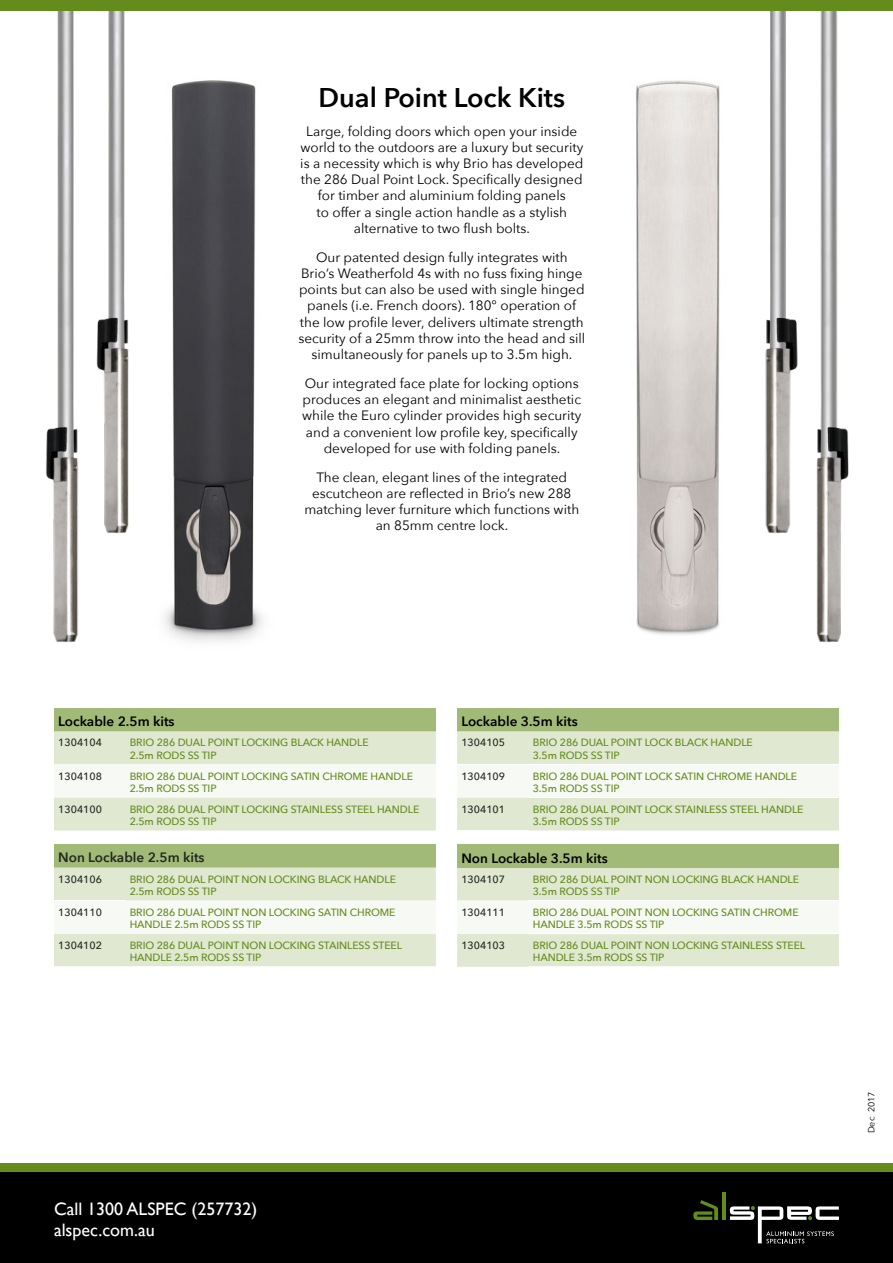
<style>
.page{position:relative;width:893px;height:1263px;background:#fff}
.page>*{position:absolute;margin:0;border:0;box-sizing:border-box;transform-origin:0 0}
.t1{font:600 27px "Avenir Next";color:#000}
.t2{font:18px/20.9px "Gill Sans";color:#fff}
.t3{font:13.5px/16.2px "Avenir Next";color:#000;text-align:center}
.t4{font:600 13.5px "Avenir Next";color:#000}
.t5{font:600 13.5px "Avenir Next";color:#222721}
.t6{font:500 10.5px/12.6px "Avenir Next";letter-spacing:-.01em;color:#638c1c}
.t7{font:500 10.5px "Avenir Next";color:#222721}
.t8{font:9px "Avenir Next";color:#000}
</style>
<div class="page">
<img style="left:211px;top:557px;width:52px;height:85px">
<img style="left:636px;top:557px;width:47px;height:78px">
<img style="left:636px;top:80px;width:47px;height:477px">
<img style="left:683px;top:11px;width:166px;height:632px">
<img style="left:211px;top:80px;width:45px;height:477px">
<img style="left:46px;top:11px;width:165px;height:632px">
<div style="left:0;top:0;width:893px;height:11px;background:#638c1c"></div>
<div style="left:54px;top:708px;width:382px;height:23px;background:#a1ba77"></div>
<svg style="left:54px;top:731px;width:382px;height:99px"></svg>
<div style="left:54px;top:844px;width:382px;height:23px;background:#a1ba77"></div>
<svg style="left:54px;top:867px;width:382px;height:99px"></svg>
<hr style="left:54px;top:900px;width:71px;height:1px;background:#fff">
<div style="left:457px;top:708px;width:382px;height:23px;background:#a1ba77"></div>
<svg style="left:457px;top:731px;width:382px;height:99px"></svg>
<hr style="left:529px;top:797px;width:310px;height:1px;background:#fff">
<hr style="left:457px;top:764px;width:72px;height:1px;background:#fff">
<hr style="left:529px;top:764px;width:310px;height:1px;background:#fff">
<div style="left:457px;top:844px;width:382px;height:24px;background:#a1ba77"></div>
<svg style="left:457px;top:868px;width:382px;height:99px"></svg>
<hr style="left:529px;top:900px;width:310px;height:1px;background:#fff">
<hr style="left:529px;top:933px;width:310px;height:1px;background:#fff">
<hr style="left:529px;top:966px;width:310px;height:1px;background:#fff">
<div style="left:0;top:1164px;width:893px;height:99px;background:#000"></div>
<hr style="left:722px;top:1193px;width:4px;height:27px;background:#638c1c">
<svg style="left:693px;top:1200px;width:25px;height:20px"></svg>
<svg style="left:730px;top:1206px;width:109px;height:37px"></svg>
<div style="left:0;top:1164px;width:893px;height:8px;background:#638c1c"></div>
<h1 class="t1" style="left:318px;top:75px;width:248px">Dual Point Lock Kits</h1>
<p class="t3" style="left:300px;top:122px;width:285px">Large, folding doors which open your inside world to the outdoors are a luxury but security is a necessity which is why Brio has developed the 286 Dual Point Lock. Specifically designed for timber and aluminium folding panels<br>to offer a single action handle as a stylish alternative to two flush bolts.</p>
<p class="t3" style="left:298px;top:248px;width:288px">Our patented design fully integrates with Brio’s Weatherfold 4s with no fuss fixing hinge points but can also be used with single hinged panels (i.e. French doors). 180° operation of the low profile lever, delivers ultimate strength security of a 25mm throw into the head and sill simultaneously for panels up to 3.5m high.</p>
<p class="t3" style="left:302px;top:374px;width:281px">Our integrated face plate for locking options produces an elegant and minimalist aesthetic while the Euro cylinder provides high security and a convenient low profile key, specifically developed for use with folding panels.</p>
<p class="t3" style="left:304px;top:468px;width:276px">The clean, elegant lines of the integrated escutcheon are reflected in Brio’s new 288 matching lever furniture which functions with an 85mm centre lock.</p>
<p class="t4" style="left:58px;top:710px;width:118px">Lockable 2.5m kits</p>
<p class="t7" style="left:58px;top:734px;width:45px">1304104</p>
<p class="t6" style="left:130px;top:736px;width:241px">BRIO 286 DUAL POINT LOCKING BLACK HANDLE<br>2.5m RODS SS TIP</p>
<p class="t7" style="left:58px;top:767px;width:45px">1304108</p>
<p class="t6" style="left:130px;top:769px;width:285px">BRIO 286 DUAL POINT LOCKING SATIN CHROME HANDLE<br>2.5m RODS SS TIP</p>
<p class="t7" style="left:58px;top:800px;width:45px">1304100</p>
<p class="t6" style="left:130px;top:802px;width:291px">BRIO 286 DUAL POINT LOCKING STAINLESS STEEL HANDLE<br>2.5m RODS SS TIP</p>
<p class="t5" style="left:58px;top:846px;width:148px">Non Lockable 2.5m kits</p>
<p class="t7" style="left:58px;top:870px;width:45px">1304106</p>
<p class="t6" style="left:130px;top:872px;width:268px">BRIO 286 DUAL POINT NON LOCKING BLACK HANDLE<br>2.5m RODS SS TIP</p>
<p class="t7" style="left:58px;top:903px;width:45px">1304110</p>
<p class="t6" style="left:130px;top:905px;width:267px">BRIO 286 DUAL POINT NON LOCKING SATIN CHROME<br>HANDLE 2.5m RODS SS TIP</p>
<p class="t7" style="left:58px;top:936px;width:45px">1304102</p>
<p class="t6" style="left:130px;top:938px;width:274px">BRIO 286 DUAL POINT NON LOCKING STAINLESS STEEL<br>HANDLE 2.5m RODS SS TIP</p>
<p class="t4" style="left:461px;top:710px;width:118px">Lockable 3.5m kits</p>
<p class="t7" style="left:461px;top:734px;width:45px">1304105</p>
<p class="t6" style="left:533px;top:736px;width:222px">BRIO 286 DUAL POINT LOCK BLACK HANDLE<br>3.5m RODS SS TIP</p>
<p class="t7" style="left:461px;top:767px;width:45px">1304109</p>
<p class="t6" style="left:533px;top:769px;width:266px">BRIO 286 DUAL POINT LOCK SATIN CHROME HANDLE<br>3.5m RODS SS TIP</p>
<p class="t7" style="left:461px;top:800px;width:45px">1304101</p>
<p class="t6" style="left:533px;top:802px;width:272px">BRIO 286 DUAL POINT LOCK STAINLESS STEEL HANDLE<br>3.5m RODS SS TIP</p>
<p class="t4" style="left:461px;top:846px;width:148px">Non Lockable 3.5m kits</p>
<p class="t7" style="left:461px;top:870px;width:45px">1304107</p>
<p class="t6" style="left:533px;top:872px;width:268px">BRIO 286 DUAL POINT NON LOCKING BLACK HANDLE<br>3.5m RODS SS TIP</p>
<p class="t7" style="left:461px;top:903px;width:45px">1304111</p>
<p class="t6" style="left:533px;top:905px;width:267px">BRIO 286 DUAL POINT NON LOCKING SATIN CHROME<br>HANDLE 3.5m RODS SS TIP</p>
<p class="t7" style="left:461px;top:936px;width:45px">1304103</p>
<p class="t6" style="left:533px;top:938px;width:274px">BRIO 286 DUAL POINT NON LOCKING STAINLESS STEEL<br>HANDLE 3.5m RODS SS TIP</p>
<h2 class="t2" style="left:54px;top:1198px;width:205px">Call 1300 ALSPEC (257732) alspec.com.au</h2>
<p class="t8" style="left:864px;top:1133px;width:43px;rotate:-90deg">Dec 2017</p>
</div>
